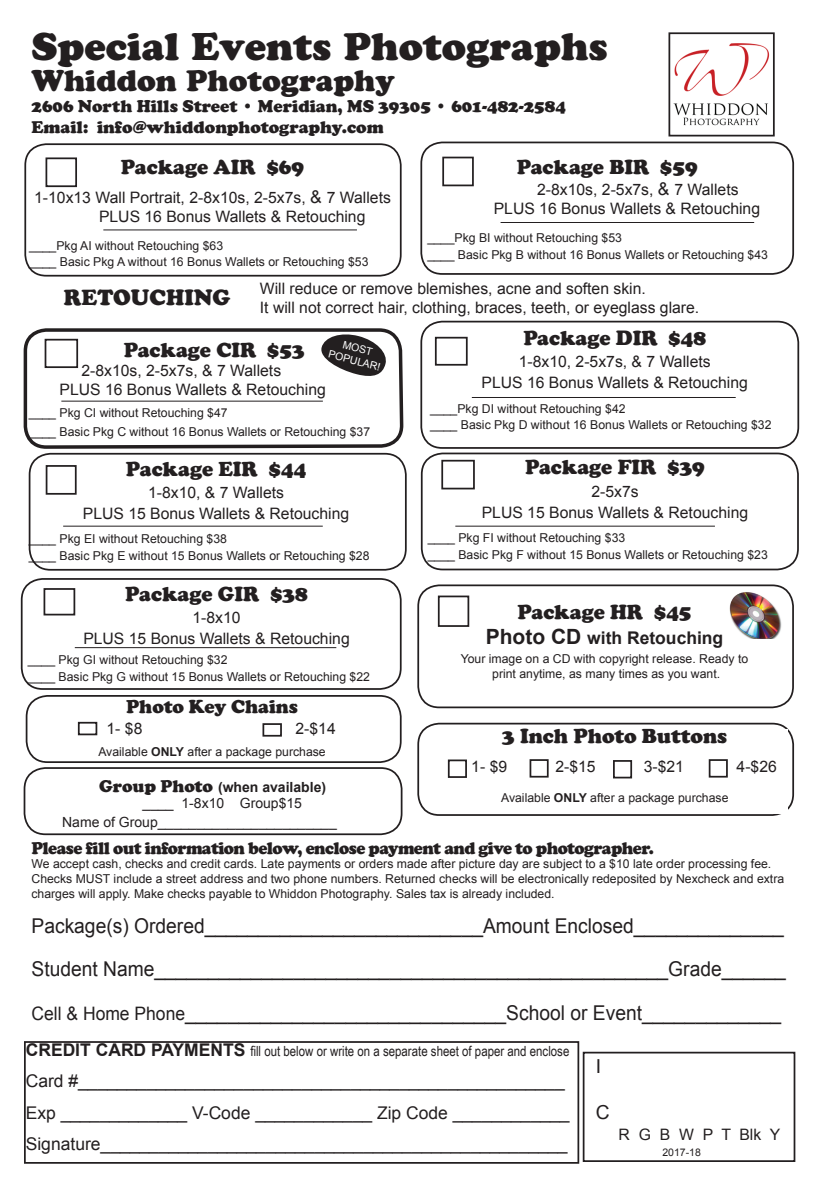
<style>
.page{position:relative;width:819px;height:1197px;background:#fff}
.page>*{position:absolute;margin:0;border:0;box-sizing:border-box;transform-origin:0 0}
.t1{font:38.5px "Cooper Black Std";color:#231f20}
.t2{font:29.75px "Cooper Black Std";color:#231f20}
.t3{font:900 22.75px "Cooper";color:#231f20}
.t4{font:900 21px "Cooper";color:#231f20}
.t5{font:20.47px/43.8px "Arial";color:#231f20;text-align:justify;scale:.94 1}
.t6{font:900 19.25px "Cooper";color:#231f20}
.t7{font:19.25px "Arial";color:#231f20}
.t8{font:17.5px/31.5px "Arial";color:#231f20}
.t9{font:900 17.5px/21px "Cooper";letter-spacing:-.015em;color:#231f20}
.t10{font:700 17.5px "Arial";color:#231f20}
.t11{font:15.75px/21px "Arial";color:#231f20;text-align:center}
.t12{font:14px/15.8px "Arial";color:#231f20}
.t13{font:14px "Arial Narrow";color:#231f20}
.t14{font:12.25px/16.8px "Arial";color:#231f20}
.t15{font:10.5px/12.6px "Arial";color:#fff;text-align:center}
.t16{font:10.5px "Arial";color:#231f20}
.s1{font-size:17.5px}
.s2{font-weight:700}
.s3{font-family:"Cooper";font-weight:900;font-size:17.5px}
.s4{font-size:21px}
.s5{font-size:18.55px}
.s6{font-family:"Arial";font-weight:700;font-size:17.5px}
</style>
<div class="page">
<div style="left:29px;top:453px;width:378px;height:118px;border:2px solid #231f20;border-radius:21px"></div>
<div style="left:24px;top:767px;width:378px;height:68px;border:2px solid #231f20;border-radius:21px"></div>
<div style="left:583px;top:1052px;width:212px;height:110px;border:2px solid #231f20"></div>
<div style="left:24px;top:1041px;width:555px;height:123px;border:2px solid #231f20"></div>
<div style="left:420px;top:142px;width:374px;height:133px;border:2px solid #231f20;border-radius:21px"></div>
<div style="left:442px;top:157px;width:32px;height:29px;border:2px solid #231f20"></div>
<hr style="left:501px;top:222px;width:253px;height:1px;background:#231f20">
<div style="left:21px;top:578px;width:381px;height:112px;border:2px solid #231f20;border-radius:21px"></div>
<div style="left:44px;top:588px;width:31px;height:27px;border:2px solid #231f20"></div>
<hr style="left:75px;top:647px;width:261px;height:1px;background:#231f20">
<hr style="left:472px;top:397px;width:264px;height:1px;background:#231f20">
<div style="left:420px;top:321px;width:379px;height:128px;border:2px solid #231f20;border-radius:21px"></div>
<div style="left:435px;top:337px;width:33px;height:29px;border:2px solid #231f20"></div>
<div style="left:46px;top:465px;width:31px;height:30px;border:2px solid #231f20"></div>
<hr style="left:63px;top:526px;width:260px;height:1px;background:#231f20">
<div style="left:24px;top:143px;width:378px;height:134px;border:2px solid #231f20;border-radius:21px"></div>
<hr style="left:103px;top:230px;width:254px;height:1px;background:#231f20">
<div style="left:46px;top:157px;width:31px;height:30px;border:2px solid #231f20"></div>
<svg style="left:23px;top:328px;width:381px;height:121px"></svg>
<hr style="left:61px;top:401px;width:262px;height:1px;background:#231f20">
<div style="left:421px;top:453px;width:378px;height:117px;border:2px solid #231f20;border-radius:21px"></div>
<hr style="left:455px;top:526px;width:260px;height:1px;background:#231f20">
<div style="left:441px;top:460px;width:34px;height:29px;border:2px solid #231f20"></div>
<div style="left:26px;top:695px;width:376px;height:68px;border:2px solid #231f20;border-radius:21px"></div>
<div style="left:44px;top:700px;width:337px;height:61px;background:#fff"></div>
<div style="left:78px;top:722px;width:19px;height:13px;border:2px solid #231f20"></div>
<div style="left:262px;top:723px;width:20px;height:14px;border:2px solid #231f20"></div>
<div style="left:417px;top:723px;width:377px;height:93px;border:2px solid #231f20;border-radius:21px"></div>
<div style="left:442px;top:729px;width:346px;height:85px;background:#fff"></div>
<div style="left:448px;top:760px;width:19px;height:18px;border:2px solid #231f20"></div>
<div style="left:530px;top:759px;width:19px;height:19px;border:2px solid #231f20"></div>
<div style="left:613px;top:760px;width:19px;height:18px;border:2px solid #231f20"></div>
<div style="left:709px;top:759px;width:19px;height:19px;border:2px solid #231f20"></div>
<div style="left:417px;top:584px;width:377px;height:124px;border:2px solid #231f20;border-radius:21px"></div>
<div style="left:438px;top:596px;width:31px;height:31px;border:2px solid #231f20"></div>
<img style="left:729px;top:592px;width:53px;height:46px">
<img style="left:673px;top:43px;width:97px;height:83px">
<div style="left:668px;top:32px;width:107px;height:104px;border:2px solid #231f20"></div>
<h1 class="t1" style="left:32px;top:23px;width:578px">Special Events Photographs</h1>
<h2 class="t2" style="left:32px;top:63px;width:365px">Whiddon Photography</h2>
<h3 class="t9" style="left:32px;top:96px;width:536px">2606 North Hills Street • Meridian, MS 39305 • 601-482-2584<br>Email: info@whiddonphotography.com</h3>
<h3 class="t4" style="left:121px;top:155px;width:185px">Package AIR $69</h3>
<p class="t11" style="left:99px;top:188px;width:293px;line-height:18.9px;text-align:left;text-indent:-65px">1-10x13 Wall Portrait, 2-8x10s, 2-5x7s, <span class="s1">&amp;</span> 7 Wallets<br>PLUS 16 Bonus Wallets &amp; Retouching</p>
<p class="t14" style="left:29px;top:237px;width:341px">____Pkg AI without Retouching $63<br>____ Basic Pkg A without 16 Bonus Wallets or Retouching $53</p>
<h3 class="t4" style="left:517px;top:155px;width:182px">Package BIR $59</h3>
<p class="t11" style="left:494px;top:180px;width:268px;line-height:18.9px;text-align:left;text-indent:43px">2-8x10s, 2-5x7s, <span class="s1">&amp;</span> 7 Wallets<br>PLUS 16 Bonus Wallets &amp; Retouching</p>
<p class="t14" style="left:427px;top:229px;width:342px">____Pkg BI without Retouching $53<br>____ Basic Pkg B without 16 Bonus Wallets or Retouching $43</p>
<h3 class="t3" style="left:64px;top:284px;width:168px">RETOUCHING</h3>
<p class="t11" style="left:260px;top:278px;width:388px">Will reduce or remove blemishes, acne and soften skin.</p>
<p class="t11" style="left:260px;top:297px;width:441px">It will not correct hair, clothing, braces, teeth, or eyeglass glare.</p>
<p class="t15" style="left:333px;top:336px;width:55px;rotate:14deg">MOST<br>POPULAR!</p>
<h3 class="t4" style="left:124px;top:338px;width:182px">Package CIR $53</h3>
<p class="t11" style="left:60px;top:361px;width:268px;line-height:18.9px;text-align:left;text-indent:22px">2-8x10s, 2-5x7s, &amp; 7 Wallets<br>PLUS 16 Bonus Wallets &amp; Retouching</p>
<p class="t14" style="left:29px;top:403px;width:343px;line-height:18.9px">____ Pkg CI without Retouching $47<br>____ Basic Pkg C without 16 Bonus Wallets or Retouching $37</p>
<h3 class="t4" style="left:126px;top:456px;width:182px">Package EIR $44</h3>
<p class="t11" style="left:83px;top:482px;width:268px">1-8x10, &amp; 7 Wallets<br>PLUS 15 Bonus Wallets &amp; Retouching</p>
<p class="t14" style="left:29px;top:531px;width:342px">____ Pkg EI without Retouching $38<br>____ Basic Pkg E without 15 Bonus Wallets or Retouching $28</p>
<h3 class="t4" style="left:125px;top:581px;width:184px">Package GIR $38</h3>
<p class="t11" style="left:83px;top:607px;width:268px">1-8x10<br>PLUS 15 Bonus Wallets &amp; Retouching</p>
<p class="t14" style="left:28px;top:652px;width:344px">____ Pkg GI without Retouching $32<br>____ Basic Pkg G without 15 Bonus Wallets or Retouching $22</p>
<h3 class="t6" style="left:126px;top:695px;width:173px">Photo Key Chains</h3>
<p class="t11" style="left:107px;top:718px;width:37px">1- $8</p>
<p class="t11" style="left:296px;top:718px;width:42px">2-$14</p>
<p class="t14" style="left:98px;top:744px;width:229px">Available <span class="s2">ONLY</span> after a package purchase</p>
<p class="t12" style="left:143px;top:780px;width:185px;text-indent:-44px"><span class="s3">Group Photo</span> <span class="s2">(when available) </span>____ 1-8x10 Group$15</p>
<p class="t12" style="left:62px;top:815px;width:276px">Name of Group_______________________</p>
<h3 class="t4" style="left:523px;top:325px;width:184px">Package DIR $48</h3>
<p class="t11" style="left:482px;top:351px;width:268px">1-8x10, 2-5x7s, &amp; 7 Wallets<br>PLUS 16 Bonus Wallets &amp; Retouching</p>
<p class="t14" style="left:430px;top:400px;width:343px">____Pkg DI without Retouching $42<br>____ Basic Pkg D without 16 Bonus Wallets or Retouching $32</p>
<h3 class="t4" style="left:525px;top:455px;width:181px">Package FIR $39</h3>
<p class="t11" style="left:482px;top:481px;width:268px">2-5x7s<br>PLUS 15 Bonus Wallets &amp; Retouching</p>
<p class="t14" style="left:428px;top:530px;width:341px">____ Pkg FI without Retouching $33<br>____ Basic Pkg F without 15 Bonus Wallets or Retouching $23</p>
<h3 class="t4" style="left:518px;top:599px;width:176px">Package HR $45</h3>
<h3 class="t10" style="left:486px;top:626px;width:239px"><span class="s4">Photo CD</span> with Retouching</h3>
<p class="t14" style="left:461px;top:652px;width:289px;line-height:14.7px;text-align:center">Your image on a CD with copyright release. Ready to print anytime, as many times as you want.</p>
<h3 class="t4" style="left:502px;top:724px;width:226px">3 Inch Photo Buttons</h3>
<p class="t11" style="left:471px;top:756px;width:37px">1- $9</p>
<p class="t11" style="left:555px;top:756px;width:42px">2-$15</p>
<p class="t11" style="left:644px;top:756px;width:42px">3-$21</p>
<p class="t11" style="left:737px;top:756px;width:42px">4-$26</p>
<p class="t14" style="left:501px;top:790px;width:229px">Available <span class="s2">ONLY</span> after a package purchase</p>
<h3 class="t9" style="left:32px;top:837px;width:624px">Please fill out information below, enclose payment and give to photographer.</h3>
<p class="t14" style="left:32px;top:857px;width:754px;line-height:14.7px">We accept cash, checks and credit cards. Late payments or orders made after picture day are subject to a $10 late order processing fee.<br>Checks MUST include a street address and two phone numbers. Returned checks will be electronically redeposited by Nexcheck and extra charges will apply. Make checks payable to Whiddon Photography. Sales tax is already included.</p>
<p class="t5" style="left:32px;top:904px;width:804px">Package(s) Ordered__________________________Amount Enclosed______________ Student Name________________________________________________Grade______ <span class="s5">Cell &amp; Home Phone</span>______________________________School or Event_____________</p>
<p class="t13" style="left:26px;top:1040px;width:545px"><span class="s6">CREDIT CARD PAYMENTS</span> fill out below or write on a separate sheet of paper and enclose</p>
<h3 class="t8" style="left:26px;top:1065px;width:545px">Card #__________________________________________________<br>Exp _____________ V-Code ____________ Zip Code ____________<br>Signature________________________________________________</h3>
<h3 class="t7" style="left:596px;top:1054px;width:7px">I</h3>
<h3 class="t7" style="left:596px;top:1100px;width:15px">C</h3>
<p class="t11" style="left:619px;top:1124px;width:163px">R G B W P T Blk Y</p>
<p class="t16" style="left:662px;top:1146px;width:40px">2017-18</p>
</div>
